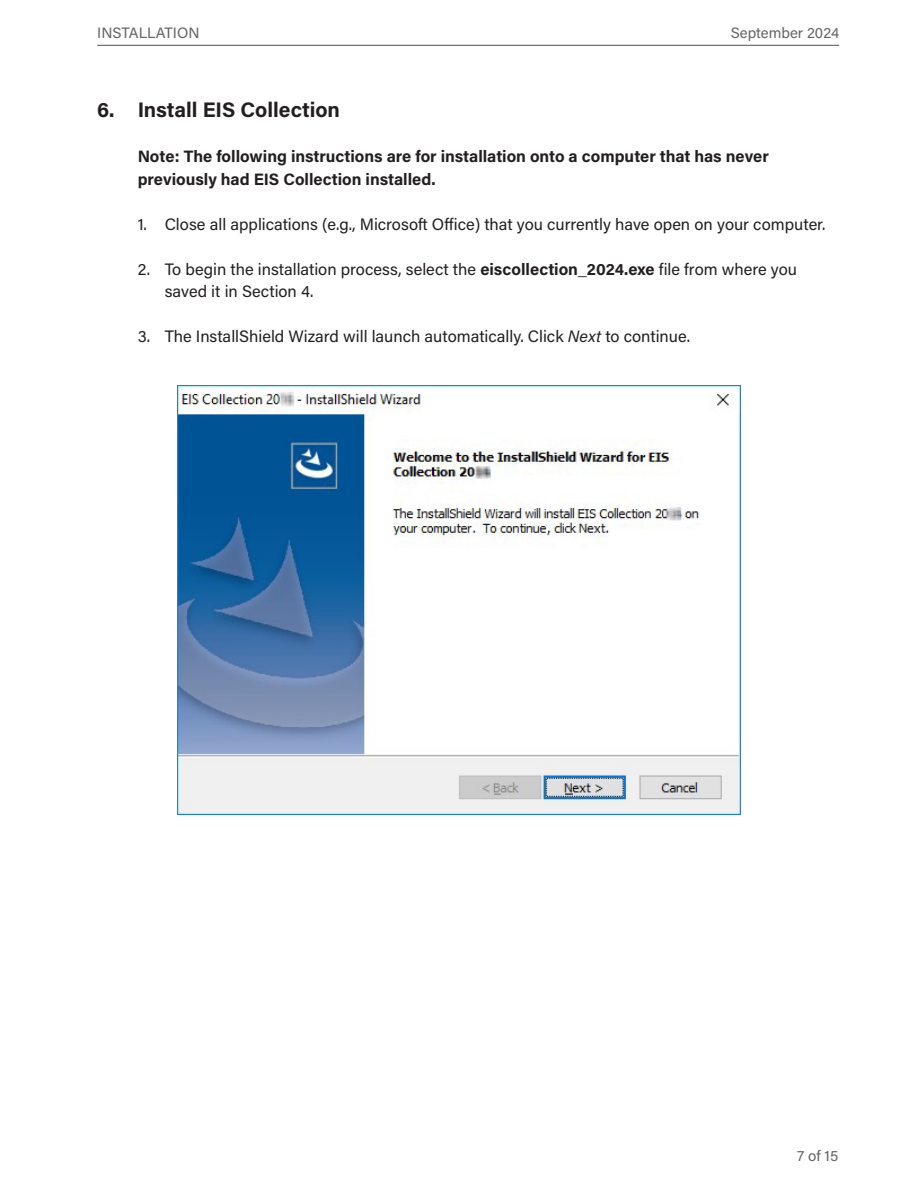
<style>
.page{position:relative;width:918px;height:1188px;background:#fff}
.page>*{position:absolute;margin:0;border:0;box-sizing:border-box;transform-origin:0 0}
.Heading_4{font:700 21px "Acumin Pro";color:#231f20}
.t1{font:16.5px/22.5px "Acumin Pro";color:#231f20}
.Paragraph__a_06{font:700 16.5px/22.5px "Acumin Pro";color:#231f20}
.t2{font:15px "Acumin Pro";color:#636466}
.s1{font-weight:700}
.s2{font-style:italic}
</style>
<div class="page">
<hr style="left:97px;top:45px;width:742px;height:1px;background:#636466">
<img style="left:178px;top:386px;width:562px;height:428px">
<p class="t2" style="left:97px;top:22px;width:104px">INSTALLATION</p>
<p class="t2" style="left:731px;top:22px;width:110px">September 2024</p>
<h4 class="Heading_4" style="left:97px;top:95px;width:244px">6. Install EIS Collection</h4>
<p class="Paragraph__a_06" style="left:138px;top:144px;width:633px">Note: The following instructions are for installation onto a computer that has never previously had EIS Collection installed.</p>
<p class="t1" style="left:138px;top:212px;width:689px">1. Close all applications (e.g., Microsoft Office) that you currently have open on your computer.</p>
<p class="t1" style="left:165px;top:257px;width:634px;text-indent:-27px">2. To begin the installation process, select the <span class="s1">eiscollection_2024.exe</span> file from where you saved it in Section 4.</p>
<p class="t1" style="left:138px;top:324px;width:554px">3. The InstallShield Wizard will launch automatically. Click <span class="s2">Next</span> to continue.</p>
<p class="t2" style="left:797px;top:1145px;width:42px">7 of 15</p>
</div>
